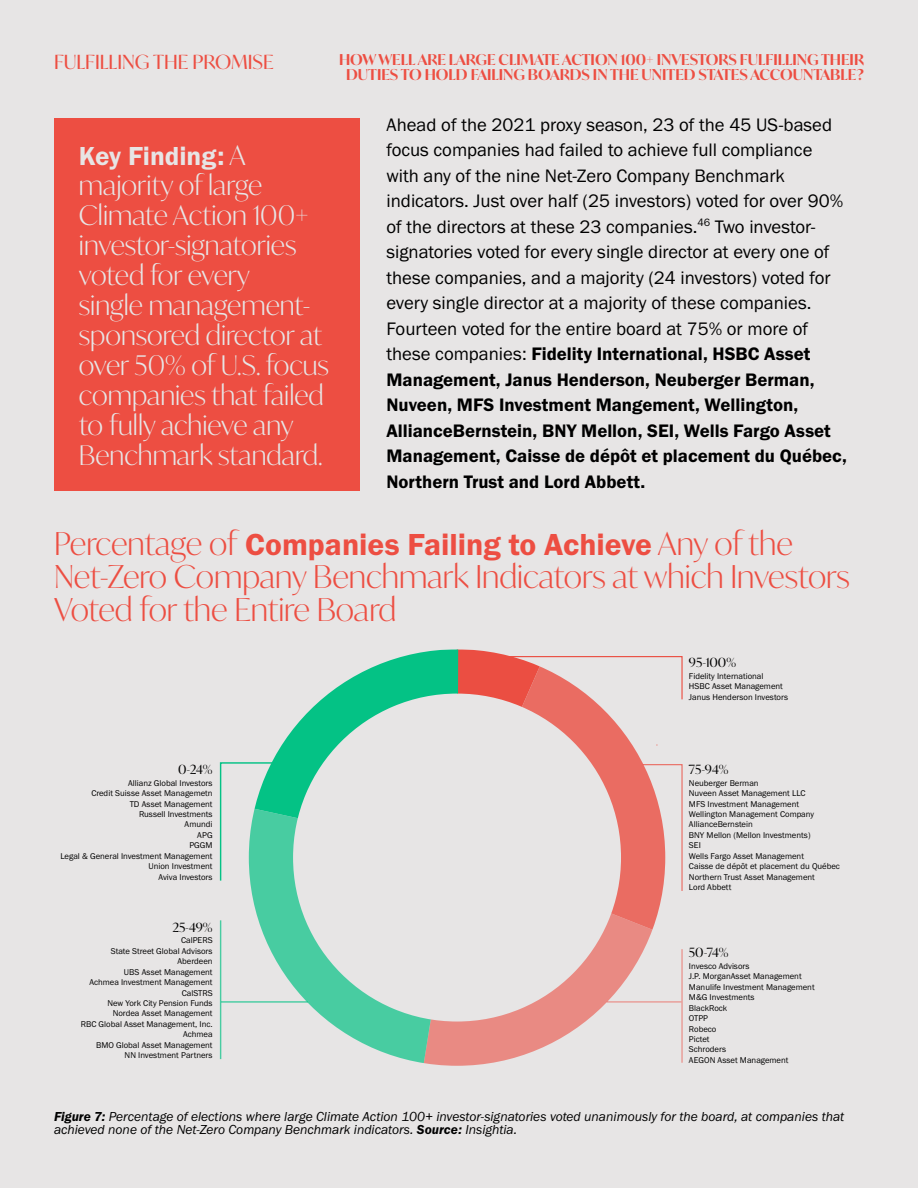
<style>
.page{position:relative;width:918px;height:1188px;background:#e7e5e5}
.page>*{position:absolute;margin:0;border:0;box-sizing:border-box;transform-origin:0 0}
.t1{font:300 31.5px/33px "Ivy Mode";color:#ed4e42}
.t2{font:31.5px "Franklin Gothic URW Dem";color:#ed4e42}
.t3{font:300 27px/30px "Ivy Mode";color:#e7e5e5}
.t4{font:27px "Franklin Gothic URW Dem";color:#e7e5e5}
.t5{font:19.5px "Ivy Mode";color:#ed4e42}
.t6{font:18.75px/25.5px "Franklin Gothic URW Boo";color:#000}
.t7{font:18.75px/25.5px "Franklin Gothic URW Dem";color:#000}
.t8{font:600 15px/15px "Ivy Mode";color:#ed4e42;text-align:center}
.t9{font:13.5px/13.5px "Franklin Gothic URW Boo Ita";color:#000}
.t10{font:12.75px "Ivy Mode";color:#000}
.t11{font:8.7px/10.5px "Franklin Gothic URW Boo";color:#000}
.s1{font-family:"Ivy Mode";font-weight:300}
.s2{font-family:"Franklin Gothic URW Boo"}
.s3{font-family:"Franklin Gothic URW Dem Ita"}
</style>
<div class="page">
<div style="left:54px;top:118px;width:305px;height:373px;background:#ed4e42"></div>
<hr style="left:220px;top:920px;width:1px;height:139px;background:#04c285">
<hr style="left:607px;top:1001px;width:74px;height:1px;background:#eb4e42">
<hr style="left:221px;top:1001px;width:87px;height:2px;background:#04c285">
<hr style="left:681px;top:949px;width:2px;height:114px;background:#eb4e42">
<svg style="left:460px;top:891px;width:205px;height:175px"></svg>
<svg style="left:249px;top:891px;width:211px;height:175px"></svg>
<svg style="left:219px;top:649px;width:464px;height:242px"></svg>
<h3 class="t5" style="left:54px;top:49px;width:221px">FULFILLING THE PROMISE</h3>
<h3 class="t8" style="left:339px;top:52px;width:526px">HOW WELL ARE LARGE CLIMATE ACTION 100+ INVESTORS FULFILLING THEIR<br>DUTIES TO HOLD FAILING BOARDS IN THE UNITED STATES ACCOUNTABLE?</h3>
<h2 class="t4" style="left:79px;top:140px;width:168px">Key Finding: <span class="s1">A</span></h2>
<h2 class="t3" style="left:79px;top:170px;width:252px">majority of large<br>Climate Action 100+ investor-signatories voted for every<br>single management&shy;sponsored director at over 50% of U.S. focus companies that failed to fully achieve any<br>Benchmark standard.</h2>
<p class="t6" style="left:386px;top:111px;width:458px">Ahead of the 2021 proxy season, 23 of the 45 US-based focus companies had failed to achieve full compliance with any of the nine Net-Zero Company Benchmark indicators. Just over half (25 investors) voted for over 90% of the directors at these 23 companies.<sup>46</sup> Two investor&shy;signatories voted for every single director at every one of these companies, and a majority (24 investors) voted for every single director at a majority of these companies.<br>Fourteen voted for the entire board at 75% or more of</p>
<p class="t7" style="left:386px;top:341px;width:462px"><span class="s2">these companies:</span> Fidelity International, HSBC Asset Management, Janus Henderson, Neuberger Berman, Nuveen, MFS Investment Mangement, Wellington, AllianceBernstein, BNY Mellon, SEI, Wells Fargo Asset Management, Caisse de dépôt et placement du Québec, Northern Trust and Lord Abbett.</p>
<h1 class="t2" style="left:54px;top:525px;width:740px"><span class="s1">Percentage of</span> Companies Failing to Achieve <span class="s1">Any of the</span></h1>
<h1 class="t1" style="left:54px;top:559px;width:797px">Net-Zero Company Benchmark Indicators at which Investors<br>Voted for the Entire Board</h1>
<h3 class="t10" style="left:689px;top:654px;width:49px">95-100%</h3>
<p class="t11" style="left:689px;top:671px;width:101px">Fidelity International<br>HSBC Asset Management<br>Janus Henderson Investors</p>
<h3 class="t10" style="left:178px;top:761px;width:36px">0-24%</h3>
<p class="t11" style="left:60px;top:777px;width:154px;text-align:right">Allianz Global Investors<br>Credit Suisse Asset Managemetn<br>TD Asset Management<br>Russell Investments<br>Amundi<br>APG<br>PGGM<br>Legal &amp; General Investment Management<br>Union Investment<br>Aviva Investors</p>
<h3 class="t10" style="left:172px;top:918px;width:42px">25-49%</h3>
<p class="t11" style="left:81px;top:935px;width:133px;text-align:right">CalPERS<br>State Street Global Advisors<br>Aberdeen<br>UBS Asset Management<br>Achmea Investment Management<br>CalSTRS<br>New York City Pension Funds<br>Nordea Asset Management<br>RBC Global Asset Management, Inc.<br>Achmea<br>BMO Global Asset Management<br>NN Investment Partners</p>
<h3 class="t10" style="left:689px;top:761px;width:41px">75-94%</h3>
<p class="t11" style="left:689px;top:777px;width:153px">Neuberger Berman<br>Nuveen Asset Management LLC<br>MFS Investment Management<br>Wellington Management Company<br>AllianceBernstein<br>BNY Mellon (Mellon Investments)<br>SEI<br>Wells Fargo Asset Management<br>Caisse de dépôt et placement du Québec<br>Northern Trust Asset Management<br>Lord Abbett</p>
<h3 class="t10" style="left:689px;top:944px;width:41px">50-74%</h3>
<p class="t11" style="left:689px;top:961px;width:127px">Invesco Advisors<br>J.P. MorganAsset Management<br>Manulife Investment Management<br>M&amp;G Investments<br>BlackRock<br>OTPP<br>Robeco<br>Pictet<br>Schroders<br>AEGON Asset Management</p>
<h3 class="t9" style="left:54px;top:1109px;width:792px"><span class="s3">Figure 7:</span> Percentage of elections where large Climate Action 100+ investor-signatories voted unanimously for the board, at companies that achieved none of the Net-Zero Company Benchmark indicators. <span class="s3">Source:</span> Insightia.</h3>
</div>
